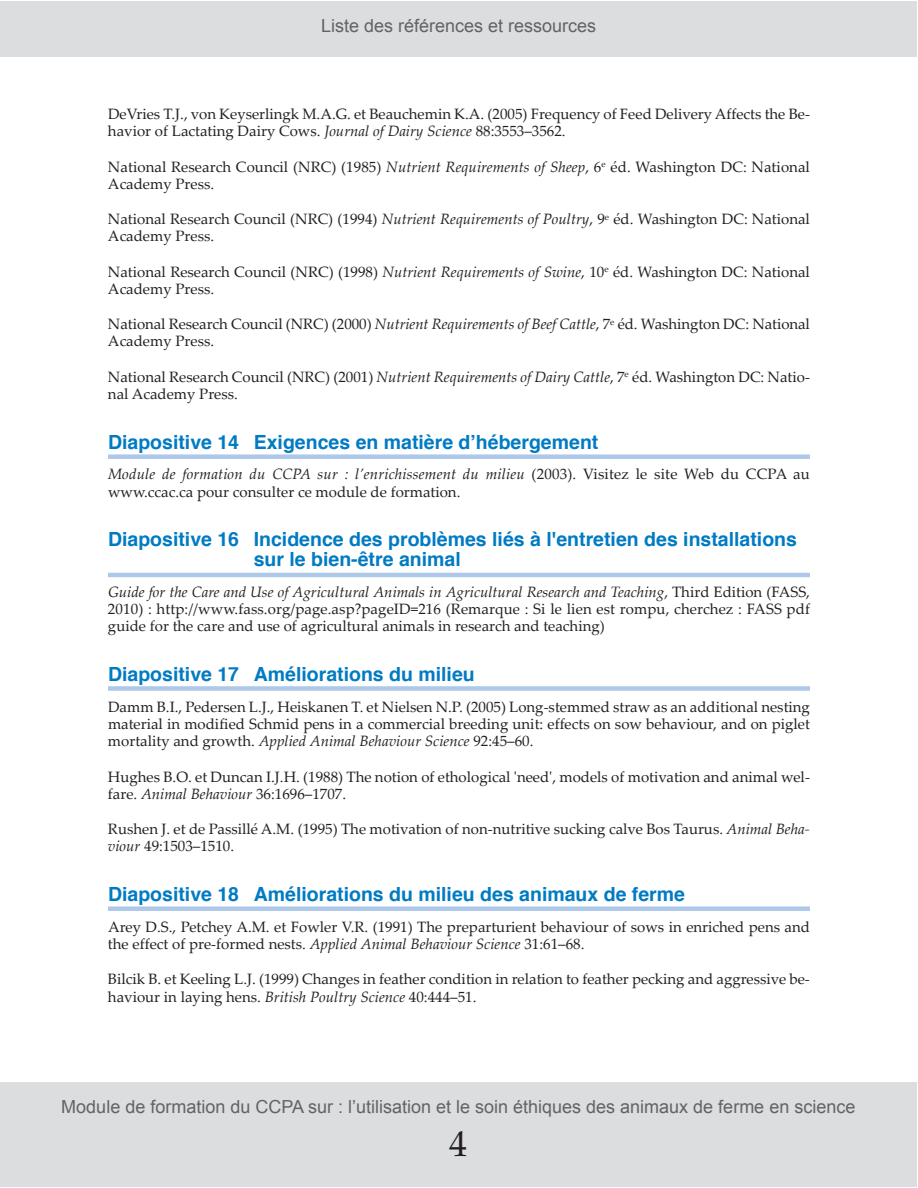
<style>
.page{position:relative;width:918px;height:1188px;background:#fff}
.page>*{position:absolute;margin:0;border:0;box-sizing:border-box;transform-origin:0 0}
.t1{font:36px "Palatino LT Pro";color:#231f20}
.t2{font:700 19.5px/19.5px "Helvetica";color:#007bc3}
.t3{font:18px "Arial";color:#636366}
.t4{font:15px/17.2px "Palatino Linotype";color:#231f20}
.s1{font-style:italic}
</style>
<div class="page">
<div style="left:0;top:1082px;width:917px;height:105px;background:#dcdddf"></div>
<div style="left:0;top:1px;width:917px;height:55px;background:#dcdddf"></div>
<div style="left:108px;top:454px;width:702px;height:5px;background:#adc8e8"></div>
<hr style="left:108px;top:573px;width:702px;height:4px;background:#adc8e8">
<div style="left:108px;top:686px;width:702px;height:5px;background:#adc8e8"></div>
<div style="left:108px;top:906px;width:702px;height:5px;background:#adc8e8"></div>
<p class="t3" style="left:321px;top:16px;width:277px">Liste des références et ressources</p>
<p class="t4" style="left:108px;top:107px;width:704px">DeVries T.J., von Keyserlingk M.A.G. et Beauchemin K.A. (2005) Frequency of Feed Delivery Affects the Be&shy;havior of Lactating Dairy Cows. <span class="s1">Journal of Dairy Science</span> 88:3553–3562.</p>
<p class="t4" style="left:108px;top:160px;width:704px">National Research Council (NRC) (1985) <span class="s1">Nutrient Requirements of Sheep</span>, 6<sup>e</sup> éd. Washington DC: National<br>Academy Press.</p>
<p class="t4" style="left:108px;top:212px;width:704px">National Research Council (NRC) (1994) <span class="s1">Nutrient Requirements of Poultry</span>, 9<sup>e</sup> éd. Washington DC: National<br>Academy Press.</p>
<p class="t4" style="left:108px;top:265px;width:703px">National Research Council (NRC) (1998) <span class="s1">Nutrient Requirements of Swine</span>, 10<sup>e</sup> éd. Washington DC: National<br>Academy Press.</p>
<p class="t4" style="left:108px;top:317px;width:703px">National Research Council (NRC) (2000) <span class="s1">Nutrient Requirements of Beef Cattle</span>, 7<sup>e</sup> éd. Washington DC: National<br>Academy Press.</p>
<p class="t4" style="left:108px;top:370px;width:704px">National Research Council (NRC) (2001) <span class="s1">Nutrient Requirements of Dairy Cattle</span>, 7<sup>e</sup> éd. Washington DC: Natio&shy;nal Academy Press.</p>
<h2 class="t2" style="left:108px;top:434px;width:492px">Diapositive 14 Exigences en matière d’hébergement</h2>
<p class="t4" style="left:108px;top:467px;width:703px"><span class="s1">Module de formation du CCPA sur : l’enrichissement du milieu</span> (2003). Visitez le site Web du CCPA au www.ccac.ca pour consulter ce module de formation.</p>
<h2 class="t2" style="left:254px;top:531px;width:545px;text-indent:-146px">Diapositive 16 Incidence des problèmes liés à l'entretien des installations sur le bien-être animal</h2>
<p class="t4" style="left:108px;top:585px;width:704px;text-align:justify"><span class="s1">Guide for the Care and Use of Agricultural Animals in Agricultural Research and Teaching</span>, Third Edition (FASS, 2010) : http://www.fass.org/page.asp?pageID=216 (Remarque : Si le lien est rompu, cherchez : FASS pdf guide for the care and use of agricultural animals in research and teaching)</p>
<h2 class="t2" style="left:108px;top:666px;width:368px">Diapositive 17 Améliorations du milieu</h2>
<p class="t4" style="left:108px;top:700px;width:703px;text-align:justify">Damm B.I., Pedersen L.J., Heiskanen T. et Nielsen N.P. (2005) Long-stemmed straw as an additional nesting material in modified Schmid pens in a commercial breeding unit: effects on sow behaviour, and on piglet mortality and growth. <span class="s1">Applied Animal Behaviour Science</span> 92:45–60.</p>
<p class="t4" style="left:108px;top:770px;width:703px">Hughes B.O. et Duncan I.J.H. (1988) The notion of ethological 'need', models of motivation and animal wel&shy;fare. <span class="s1">Animal Behaviour</span> 36:1696–1707.</p>
<p class="t4" style="left:108px;top:822px;width:703px">Rushen J. et de Passillé A.M. (1995) The motivation of non-nutritive sucking calve Bos Taurus. <span class="s1">Animal Beha&shy;viour</span> 49:1503–1510.</p>
<h2 class="t2" style="left:108px;top:886px;width:579px">Diapositive 18 Améliorations du milieu des animaux de ferme</h2>
<p class="t4" style="left:108px;top:920px;width:704px">Arey D.S., Petchey A.M. et Fowler V.R. (1991) The preparturient behaviour of sows in enriched pens and the effect of pre-formed nests. <span class="s1">Applied Animal Behaviour Science</span> 31:61–68.</p>
<p class="t4" style="left:108px;top:972px;width:703px">Bilcik B. et Keeling L.J. (1999) Changes in feather condition in relation to feather pecking and aggressive be&shy;haviour in laying hens. <span class="s1">British Poultry Science</span> 40:444–51.</p>
<p class="t3" style="left:61px;top:1097px;width:796px">Module de formation du CCPA sur : l’utilisation et le soin éthiques des animaux de ferme en science</p>
<h1 class="t1" style="left:449px;top:1130px;width:19px">4</h1>
</div>
